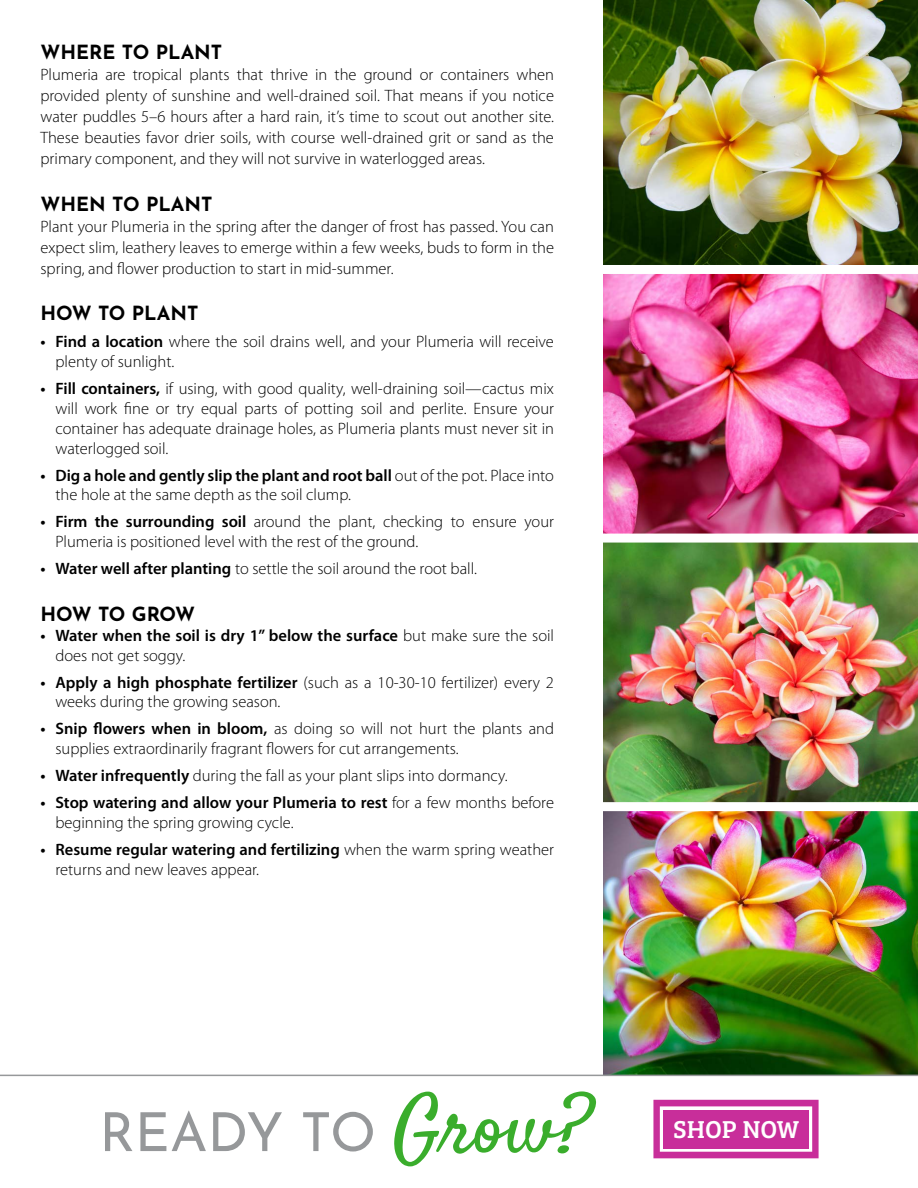
<style>
.page{position:relative;width:918px;height:1188px;background:#fff}
.page>*{position:absolute;margin:0;border:0;box-sizing:border-box;transform-origin:0 0}
.t1{font:53.7px "Josefin Sans";color:#96989a}
.t2{font:25.35px "Bree Serif";color:#fff}
.t3{font:700 19.5px "Josefin Sans";color:#000}
.t4{font:700 19.5px "Josefin Sans";letter-spacing:-.025em;color:#000}
.t5{font:300 16.5px/19.8px "Myriad Pro";color:#000}
.t6{font:600 16.5px/19.8px "Myriad Pro";color:#000}
.s1{font-weight:600}
.s2{font-weight:300}
.s3{font-family:"Satisfy";font-size:80.55px;color:#3aad2c}
</style>
<div class="page">
<img style="left:604px;top:0;width:314px;height:534px">
<img style="left:604px;top:543px;width:314px;height:259px">
<img style="left:604px;top:811px;width:314px;height:264px">
<div style="left:591px;top:265px;width:327px;height:9px;background:#fff"></div>
<svg style="left:653px;top:1100px;width:166px;height:58px;background:#cf49a7"></svg>
<hr style="left:0;top:1075px;width:918px;height:1px;background:#96989a">
<p class="t3" style="left:40px;top:35px;width:183px">WHERE TO PLANT</p>
<p class="t5" style="left:40px;top:64px;width:515px;line-height:21px;text-align:justify">Plumeria are tropical plants that thrive in the ground or containers when provided plenty of sunshine and well-drained soil. That means if you notice water puddles 5–6 hours after a hard rain, it’s time to scout out another site.<br>These beauties favor drier soils, with course well-drained grit or sand as the primary component, and they will not survive in waterlogged areas.</p>
<p class="t3" style="left:40px;top:186px;width:174px">WHEN TO PLANT</p>
<p class="t5" style="left:40px;top:216px;width:515px;line-height:21px;text-align:justify">Plant your Plumeria in the spring after the danger of frost has passed. You can expect slim, leathery leaves to emerge within a few weeks, buds to form in the spring, and flower production to start in mid-summer.</p>
<p class="t3" style="left:40px;top:296px;width:159px">HOW TO PLANT</p>
<p class="t5" style="left:55px;top:332px;width:500px;text-indent:-15px"><span class="s1">• Find a location</span> where the soil drains well, and your Plumeria will receive plenty of sunlight.</p>
<p class="t5" style="left:55px;top:379px;width:500px;text-align:justify;text-indent:-15px"><span class="s1">• Fill containers,</span> if using, with good quality, well-draining soil—cactus mix will work fine or try equal parts of potting soil and perlite. Ensure your container has adequate drainage holes, as Plumeria plants must never sit in waterlogged soil.</p>
<p class="t5" style="left:55px;top:466px;width:500px;text-indent:-15px"><span class="s1">• Dig a hole and gently slip the plant and root ball</span> out of the pot. Place into the hole at the same depth as the soil clump.</p>
<p class="t5" style="left:55px;top:512px;width:500px;text-indent:-15px"><span class="s1">• Firm the surrounding soil</span> around the plant, checking to ensure your<br>Plumeria is positioned level with the rest of the ground.</p>
<p class="t5" style="left:40px;top:559px;width:438px"><span class="s1">• Water well after planting</span> to settle the soil around the root ball.</p>
<p class="t4" style="left:40px;top:597px;width:156px">HOW TO GROW</p>
<p class="t6" style="left:55px;top:626px;width:500px;text-indent:-15px">• Water when the soil is dry 1” below the surface <span class="s2">but make sure the soil does not get soggy.</span></p>
<p class="t5" style="left:55px;top:673px;width:500px;text-indent:-15px"><span class="s1">• Apply a high phosphate fertilizer</span> (such as a 10-30-10 fertilizer) every 2 weeks during the growing season.</p>
<p class="t5" style="left:55px;top:719px;width:500px;text-indent:-15px"><span class="s1">• Snip flowers when in bloom,</span> as doing so will not hurt the plants and supplies extraordinarily fragrant flowers for cut arrangements.</p>
<p class="t5" style="left:40px;top:766px;width:469px"><span class="s1">• Water infrequently</span> during the fall as your plant slips into dormancy.</p>
<p class="t5" style="left:55px;top:793px;width:500px;text-indent:-15px"><span class="s1">• Stop watering and allow your Plumeria to rest</span> for a few months before beginning the spring growing cycle.</p>
<p class="t5" style="left:55px;top:840px;width:500px;text-indent:-15px"><span class="s1">• Resume regular watering and fertilizing</span> when the warm spring weather returns and new leaves appear.</p>
<h1 class="t1" style="left:99px;top:1088px;width:494px">READY TO <span class="s3">Grow?</span></h1>
<h2 class="t2" style="left:673px;top:1110px;width:128px">SHOP NOW</h2>
</div>
